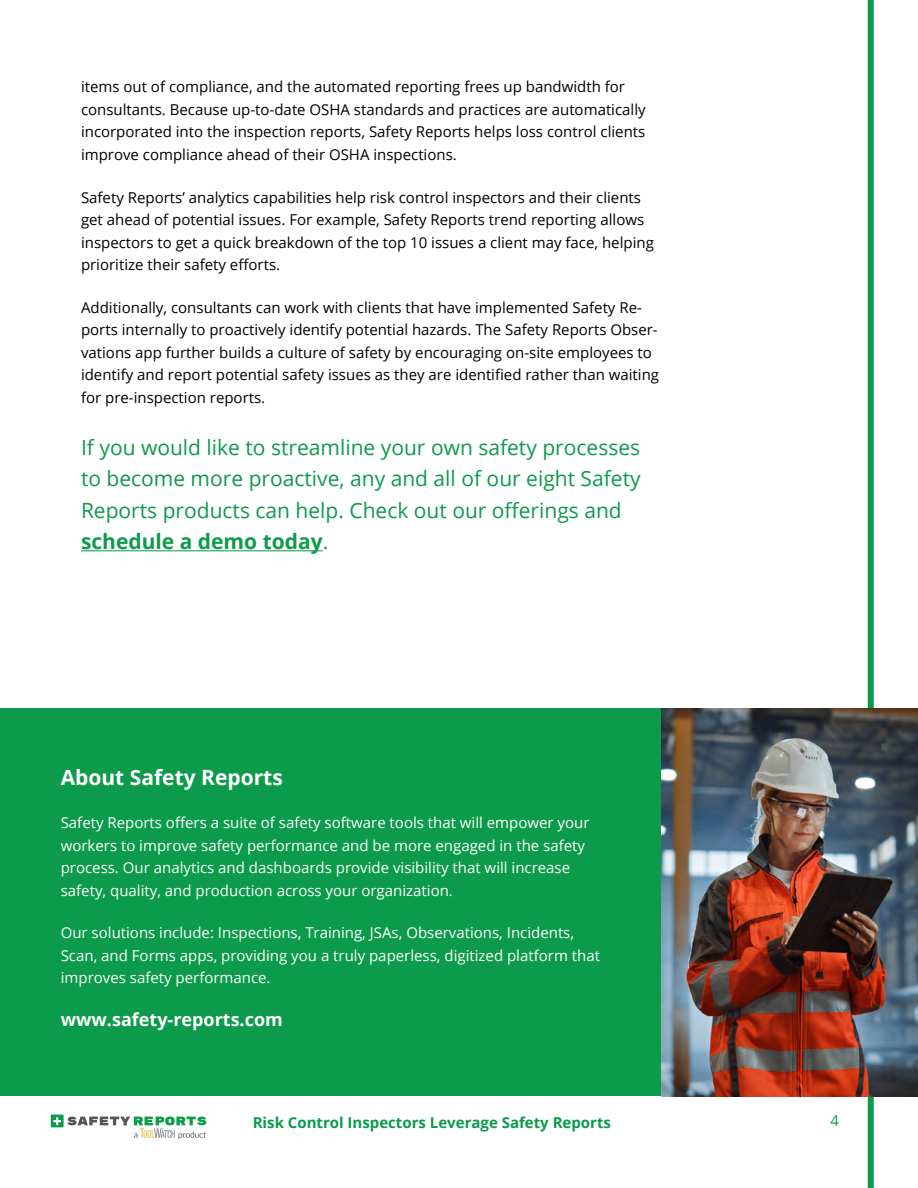
<style>
.page{position:relative;width:918px;height:1188px;background:#fff}
.page>*{position:absolute;margin:0;border:0;box-sizing:border-box;transform-origin:0 0}
.t1{font:21px/31.5px "Open Sans";color:#0c9b4a}
.t2{font:700 21px "Open Sans";color:#fff}
.t3{font:700 18px "Open Sans";color:#fff}
.t4{font:15px/22.5px "Open Sans";color:#000}
.t5{font:15px/22.5px "Open Sans";color:#fff}
.t6{font:700 15px "Open Sans";color:#0c9b4a}
.t7{font:15px "Open Sans";color:#0c9b4a}
.s1{font-weight:700;color:#0d9c4a}
</style>
<div class="page">
<svg style="left:51px;top:1115px;width:155px;height:24px"></svg>
<div style="left:868px;top:0;width:6px;height:1188px;background:#0c9b4a"></div>
<div style="left:0;top:708px;width:662px;height:388px;background:#0c9b4a"></div>
<img style="left:662px;top:708px;width:256px;height:388px">
<hr style="left:81px;top:550px;width:242px;height:1px;background:#0d9c4a">
<p class="t4" style="left:81px;top:75px;width:566px">items out of compliance, and the automated reporting frees up bandwidth for consultants. Because up-to-date OSHA standards and practices are automatically incorporated into the inspection reports, Safety Reports helps loss control clients improve compliance ahead of their OSHA inspections.</p>
<p class="t4" style="left:81px;top:186px;width:574px">Safety Reports’ analytics capabilities help risk control inspectors and their clients get ahead of potential issues. For example, Safety Reports trend reporting allows inspectors to get a quick breakdown of the top 10 issues a client may face, helping prioritize their safety efforts.</p>
<p class="t4" style="left:81px;top:296px;width:580px">Additionally, consultants can work with clients that have implemented Safety Re&shy;ports internally to proactively identify potential hazards. The Safety Reports Obser&shy;vations app further builds a culture of safety by encouraging on-site employees to identify and report potential safety issues as they are identified rather than waiting for pre-inspection reports.</p>
<h1 class="t1" style="left:81px;top:431px;width:561px">If you would like to streamline your own safety processes to become more proactive, any and all of our eight Safety Reports products can help. Check out our offerings and <span class="s1">schedule a demo today</span>.</h1>
<h1 class="t2" style="left:61px;top:763px;width:224px">About Safety Reports</h1>
<p class="t5" style="left:61px;top:811px;width:530px">Safety Reports offers a suite of safety software tools that will empower your workers to improve safety performance and be more engaged in the safety process. Our analytics and dashboards provide visibility that will increase safety, quality, and production across your organization.</p>
<p class="t5" style="left:61px;top:921px;width:541px">Our solutions include: Inspections, Training, JSAs, Observations, Incidents,<br>Scan, and Forms apps, providing you a truly paperless, digitized platform that improves safety performance.</p>
<p class="t3" style="left:61px;top:1007px;width:224px">www.safety-reports.com</p>
<p class="t6" style="left:253px;top:1112px;width:360px">Risk Control Inspectors Leverage Safety Reports</p>
<p class="t7" style="left:831px;top:1110px;width:10px">4</p>
</div>
